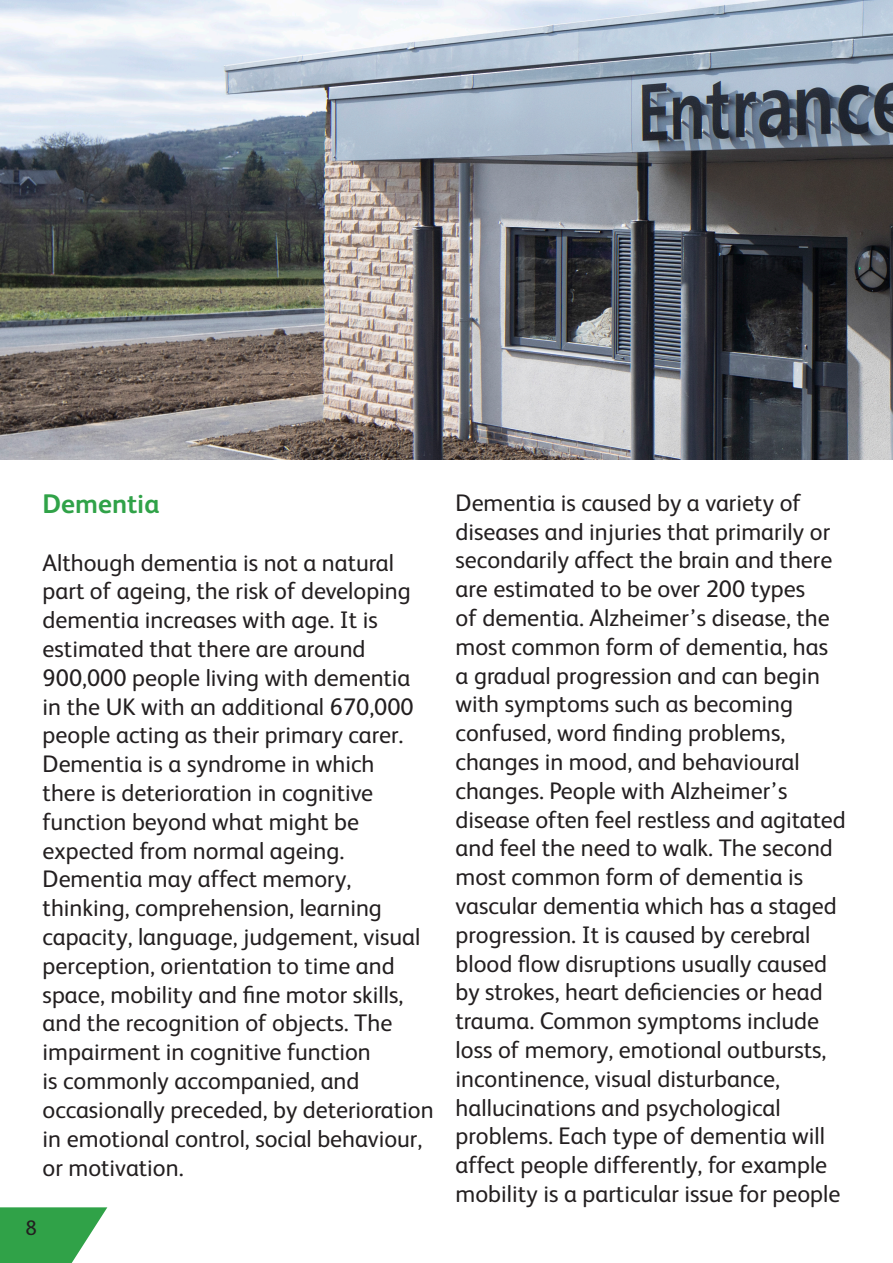
<style>
.page{position:relative;width:893px;height:1263px;background:#fff}
.page>*{position:absolute;margin:0;border:0;box-sizing:border-box;transform-origin:0 0}
.Subheader{font:700 27px "FS Albert";color:#30a248}
.t1{font:24px/28.8px "FS Albert";color:#231f20}
.t2{font:21px "FS Albert";color:#231f20}
</style>
<div class="page">
<img style="left:0;top:0;width:893px;height:459px">
<svg style="left:0;top:1207px;width:107px;height:56px"></svg>
<p class="Subheader" style="left:43px;top:485px;width:118px">Dementia</p>
<p class="t1" style="left:43px;top:547px;width:393px">Although dementia is not a natural part of ageing, the risk of developing dementia increases with age. It is estimated that there are around 900,000 people living with dementia in the UK with an additional 670,000 people acting as their primary carer.<br>Dementia is a syndrome in which<br>there is deterioration in cognitive function beyond what might be expected from normal ageing.<br>Dementia may affect memory, thinking, comprehension, learning capacity, language, judgement, visual perception, orientation to time and space, mobility and fine motor skills, and the recognition of objects. The impairment in cognitive function<br>is commonly accompanied, and occasionally preceded, by deterioration in emotional control, social behaviour, or motivation.</p>
<p class="t2" style="left:26px;top:1213px;width:13px">8</p>
<p class="t1" style="left:456px;top:487px;width:392px">Dementia is caused by a variety of diseases and injuries that primarily or secondarily affect the brain and there are estimated to be over 200 types<br>of dementia. Alzheimer’s disease, the most common form of dementia, has a gradual progression and can begin with symptoms such as becoming confused, word finding problems, changes in mood, and behavioural changes. People with Alzheimer’s disease often feel restless and agitated and feel the need to walk. The second most common form of dementia is vascular dementia which has a staged progression. It is caused by cerebral blood flow disruptions usually caused by strokes, heart deficiencies or head trauma. Common symptoms include loss of memory, emotional outbursts, incontinence, visual disturbance, hallucinations and psychological problems. Each type of dementia will affect people differently, for example mobility is a particular issue for people</p>
</div>
